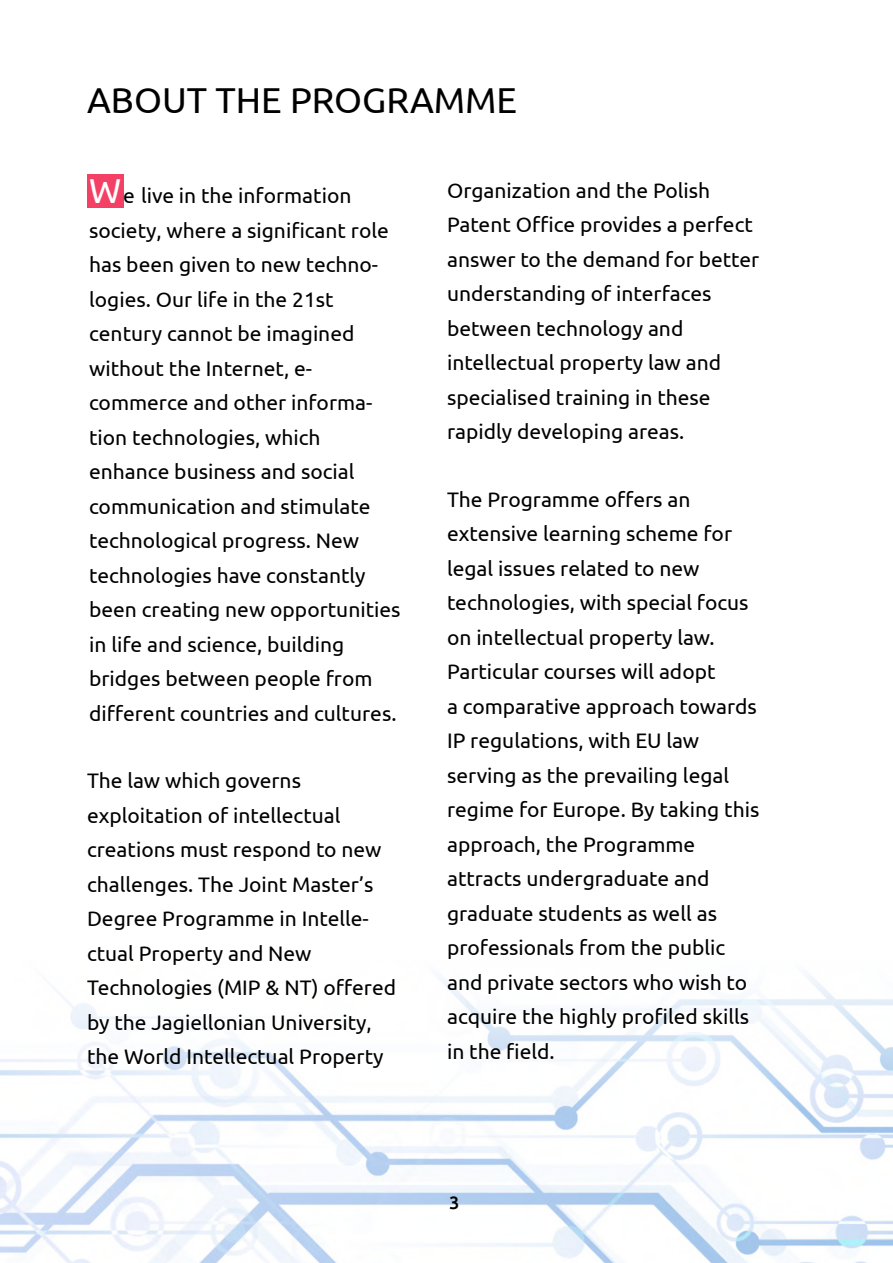
<style>
.page{position:relative;width:893px;height:1263px;background:#fff}
.page>*{position:absolute;margin:0;border:0;box-sizing:border-box;transform-origin:0 0}
.t1{font:36px "Ubuntu";color:#000}
.t2{font:21px/34.5px "Ubuntu";color:#000}
.t3{font:500 18px "Ubuntu";color:#000}
.s1{font-size:34.5px;color:#fff}
</style>
<div class="page">
<img style="left:0;top:974px;width:893px;height:289px">
<div style="left:87px;top:174px;width:36px;height:33px;background:#f44065"></div>
<h1 class="t1" style="left:87px;top:85px;width:432px">ABOUT THE PROGRAMME</h1>
<p class="t2" style="left:89px;top:180px;width:313px"><span class="s1">W</span>e live in the information society, where a significant role has been given to new techno&shy;logies. Our life in the 21st century cannot be imagined without the Internet, e&shy;commerce and other informa&shy;tion technologies, which enhance business and social communication and stimulate technological progress. New technologies have constantly been creating new opportunities in life and science, building bridges between people from different countries and cultures.</p>
<p class="t2" style="left:87px;top:765px;width:311px">The law which governs exploitation of intellectual creations must respond to new challenges. The Joint Master’s<br>Degree Programme in Intelle&shy;ctual Property and New<br>Technologies (MIP &amp; NT) offered by the Jagiellonian University, the World Intellectual Property</p>
<p class="t2" style="left:447px;top:174px;width:314px">Organization and the Polish<br>Patent Office provides a perfect answer to the demand for better understanding of interfaces between technology and intellectual property law and specialised training in these rapidly developing areas.</p>
<p class="t2" style="left:447px;top:483px;width:314px">The Programme offers an extensive learning scheme for legal issues related to new technologies, with special focus on intellectual property law.<br>Particular courses will adopt<br>a comparative approach towards<br>IP regulations, with EU law serving as the prevailing legal regime for Europe. By taking this approach, the Programme attracts undergraduate and graduate students as well as professionals from the public and private sectors who wish to acquire the highly profiled skills in the field.</p>
<p class="t3" style="left:449px;top:1195px;width:12px">3</p>
</div>
